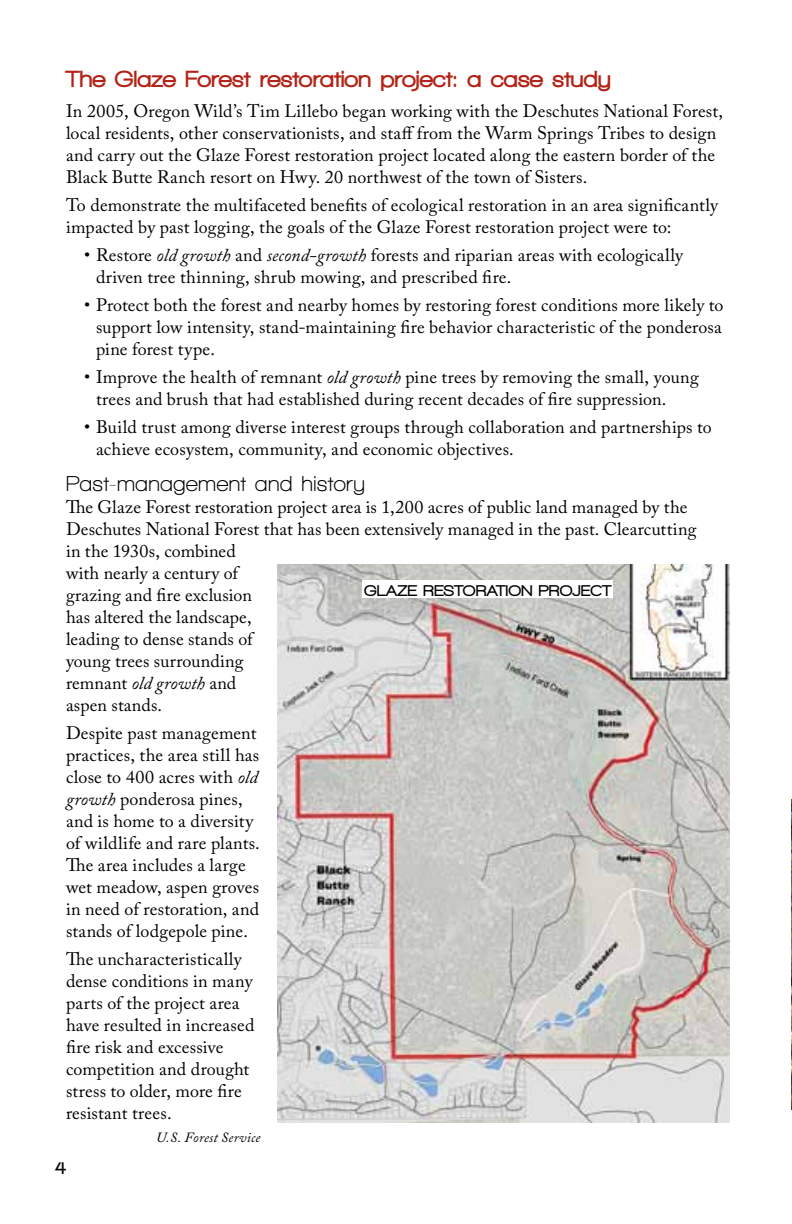
<style>
.page{position:relative;width:792px;height:1224px;background:#fff}
.page>*{position:absolute;margin:0;border:0;box-sizing:border-box;transform-origin:0 0}
.t1{font:900 24px "Walkway";letter-spacing:.02em;color:#b32317}
.t2{font:700 22px "Walkway";letter-spacing:.02em;color:#000}
.t3{font:18px/22px "Adobe Caslon Pro";letter-spacing:.01em;color:#000}
.t4{font:900 18px "Walkway";color:#000}
.t5{font:900 16px "Walkway";letter-spacing:.035em;color:#000}
.t6{font:italic 14px "Adobe Caslon Pro";letter-spacing:.015em;color:#000}
.s1{font-style:italic}
</style>
<div class="page">
<img style="left:791px;top:799px;width:1px;height:311px">
<img style="left:277px;top:564px;width:453px;height:559px">
<div style="left:362px;top:580px;width:251px;height:18px;background:#fff"></div>
<h1 class="t1" style="left:66px;top:66px;width:546px">The Glaze Forest restoration project: a case study</h1>
<p class="t3" style="left:66px;top:100px;width:659px">In 2005, Oregon Wild’s Tim Lillebo began working with the Deschutes National Forest, local residents, other conservationists, and staff from the Warm Springs Tribes to design and carry out the Glaze Forest restoration project located along the eastern border of the Black Butte Ranch resort on Hwy. 20 northwest of the town of Sisters.</p>
<p class="t3" style="left:66px;top:194px;width:654px">To demonstrate the multifaceted benefits of ecological restoration in an area significantly impacted by past logging, the goals of the Glaze Forest restoration project were to:</p>
<p class="t3" style="left:96px;top:244px;width:589px;text-indent:-12px">• Restore <span class="s1">old growth</span> and <span class="s1">second-growth</span> forests and riparian areas with ecologically driven tree thinning, shrub mowing, and prescribed fire.</p>
<p class="t3" style="left:96px;top:294px;width:629px;text-align:justify;text-indent:-12px">• Protect both the forest and nearby homes by restoring forest conditions more likely to support low intensity, stand-maintaining fire behavior characteristic of the ponderosa pine forest type.</p>
<p class="t3" style="left:96px;top:366px;width:604px;text-indent:-12px">• Improve the health of remnant <span class="s1">old growth</span> pine trees by removing the small, young trees and brush that had established during recent decades of fire suppression.</p>
<p class="t3" style="left:96px;top:416px;width:617px;text-indent:-12px">• Build trust among diverse interest groups through collaboration and partnerships to achieve ecosystem, community, and economic objectives.</p>
<p class="t2" style="left:66px;top:472px;width:301px">Past-management and history</p>
<p class="t3" style="left:66px;top:496px;width:632px">The Glaze Forest restoration project area is 1,200 acres of public land managed by the Deschutes National Forest that has been extensively managed in the past. Clearcutting in the 1930s, combined<br>with nearly a century of<br>grazing and fire exclusion<br>has altered the landscape,<br>leading to dense stands of<br>young trees surrounding<br>remnant <span class="s1">old growth</span> and<br>aspen stands.</p>
<p class="t3" style="left:66px;top:722px;width:195px">Despite past management practices, the area still has close to 400 acres with <span class="s1">old growth</span> ponderosa pines, and is home to a diversity of wildlife and rare plants.<br>The area includes a large wet meadow, aspen groves in need of restoration, and stands of lodgepole pine.</p>
<p class="t3" style="left:66px;top:948px;width:190px">The uncharacteristically dense conditions in many parts of the project area have resulted in increased fire risk and excessive competition and drought stress to older, more fire resistant trees.</p>
<p class="t5" style="left:364px;top:582px;width:248px">GLAZE RESTORATION PROJECT</p>
<p class="t4" style="left:55px;top:1158px;width:12px">4</p>
<p class="t6" style="left:156px;top:1129px;width:106px">U.S. Forest Service</p>
</div>
